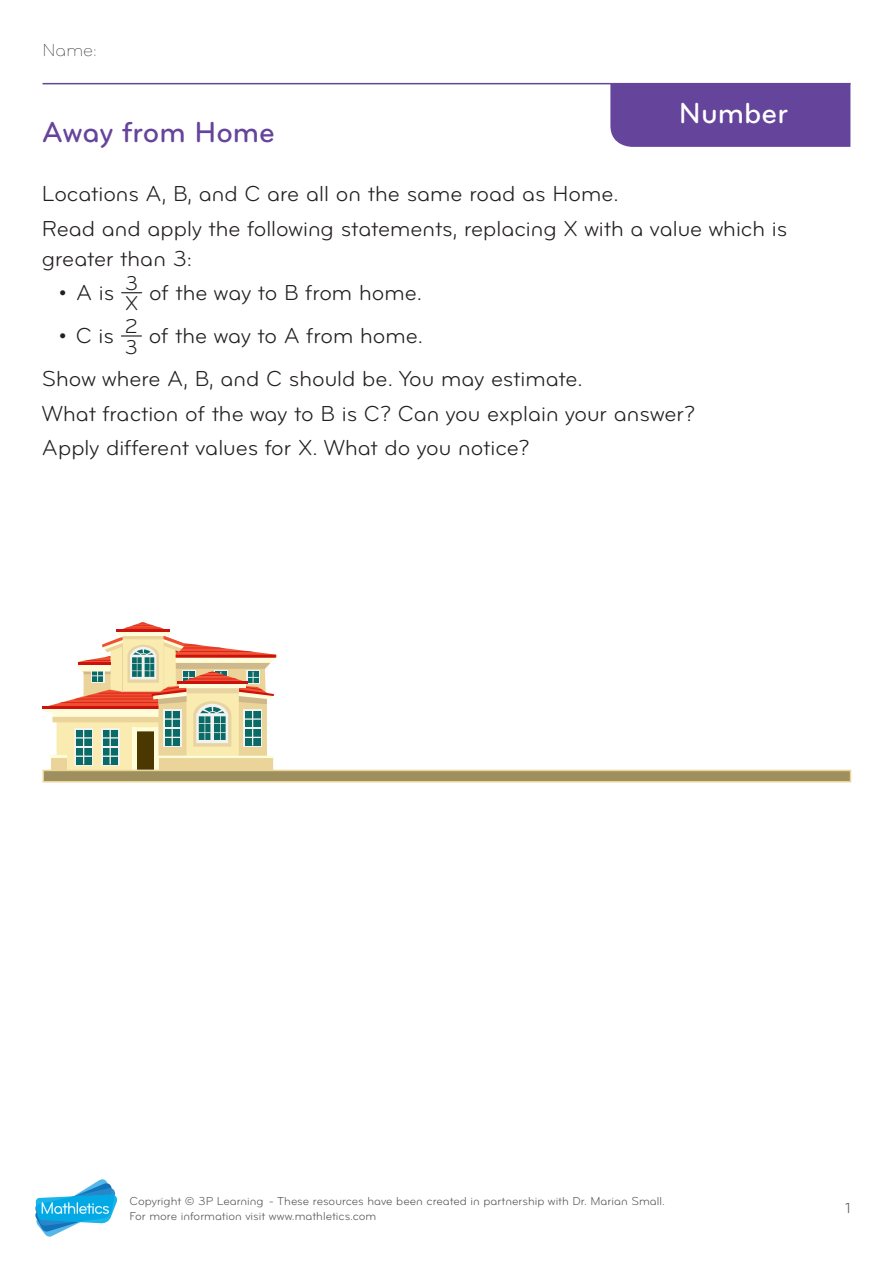
<style>
.page{position:relative;width:893px;height:1263px;background:#fff}
.page>*{position:absolute;margin:0;border:0;box-sizing:border-box;transform-origin:0 0}
.t1{font:30px "Bryant Medium Alternate";color:#65449b}
.t2{font:30px "Bryant Medium Alternate";color:#fff}
.t3{font:22.5px/34.2px "Bryant Regular Alternate";color:#231f20}
.t4{font:20.7px/20.7px "Bryant Regular Alternate";color:#231f20}
.t5{font:18px "Bryant Light Alternate";color:#231f20}
.t6{font:15px "Bryant Regular Alternate";color:#57585a}
.t7{font:12px/15.3px "Bryant Regular Alternate";color:#57585a}
</style>
<div class="page">
<hr style="left:43px;top:83px;width:807px;height:1px;background:#65449b">
<svg style="left:35px;top:1179px;width:82px;height:58px"></svg>
<div style="left:610px;top:84px;width:240px;height:63px;background:#65449b"></div>
<svg style="left:122px;top:292px;width:20px;height:1px"></svg>
<hr style="left:121px;top:335px;width:20px;height:2px;background:#231f20">
<svg style="left:43px;top:622px;width:233px;height:148px"></svg>
<div style="left:43px;top:770px;width:808px;height:12px;background:#9d8f5e;border:2px solid #ebd498"></div>
<p class="t5" style="left:43px;top:40px;width:56px">Name:</p>
<h1 class="t2" style="left:679px;top:95px;width:110px">Number</h1>
<h1 class="t1" style="left:42px;top:114px;width:235px">Away from Home</h1>
<p class="t3" style="left:42px;top:177px;width:747px">Locations A, B, and C are all on the same road as Home.<br>Read and apply the following statements, replacing X with a value which is</p>
<p class="t3" style="left:42px;top:241px;width:152px">greater than 3:</p>
<p class="t3" style="left:59px;top:275px;width:57px">• A is</p>
<p class="t4" style="left:125px;top:272px;width:15px">3<br>X</p>
<p class="t3" style="left:149px;top:275px;width:275px">of the way to B from home.</p>
<p class="t3" style="left:59px;top:319px;width:57px">• C is</p>
<p class="t4" style="left:125px;top:316px;width:15px">2<br>3</p>
<p class="t3" style="left:42px;top:314px;width:542px;line-height:43.2px;text-indent:107px">of the way to A from home.<br>Show where A, B, and C should be. You may estimate.</p>
<p class="t3" style="left:42px;top:396px;width:655px">What fraction of the way to B is C? Can you explain your answer?<br>Apply different values for X. What do you notice?</p>
<p class="t7" style="left:130px;top:1193px;width:537px">Copyright © 3P Learning - These resources have been created in partnership with Dr. Marian Small.<br>For more information visit www.mathletics.com</p>
<p class="t6" style="left:845px;top:1199px;width:7px">1</p>
</div>
